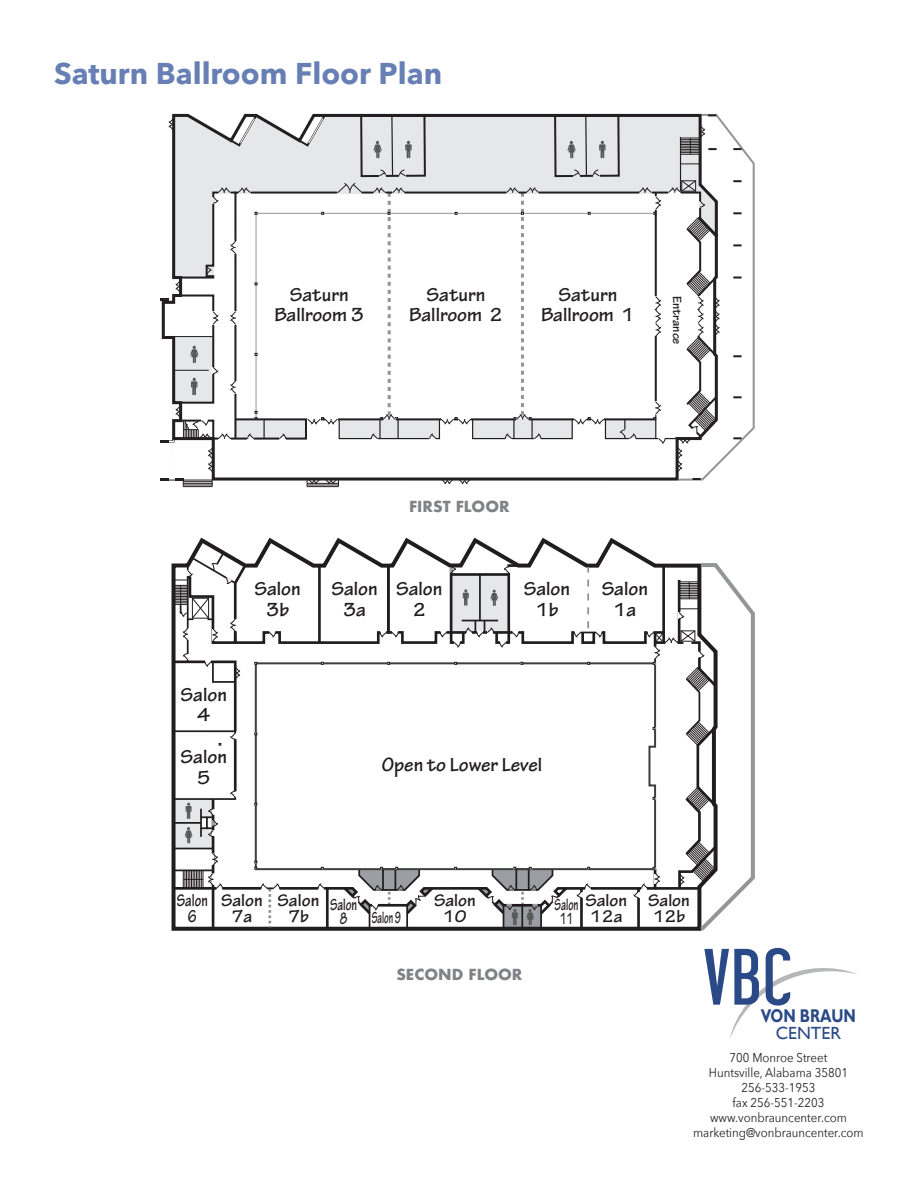
<style>
.page{position:relative;width:918px;height:1188px;background:#fff}
.page>*{position:absolute;margin:0;border:0;box-sizing:border-box;transform-origin:0 0}
.t1{font:71.25px "Libel Suit";color:#2a4987;scale:1.13 1}
.t2{font:700 30px "Avenir Next";color:#677fb5}
.t3{font:700 20.25px/20.2px "Tekton Pro";color:#211d1e;text-align:center}
.t4{font:700 20.25px/20.2px "Tekton Pro";color:#231f20;text-align:center}
.t5{font:700 18.45px "Gill Sans";color:#2a4987;scale:.8 1}
.t6{font:700 18.15px/16.2px "Tekton Pro";color:#211d1e;text-align:center}
.t7{font:700 18.15px/16.2px "Tekton Pro";color:#211d1e;text-align:center;scale:.74 1}
.t8{font:17.7px "Gill Sans";color:#2a4987}
.t9{font:700 17.4px/14px "Tekton Pro";color:#211d1e;scale:.6 1}
.t10{font:700 17.4px "Tekton Pro";color:#211d1e;scale:.54 1}
.t11{font:700 17.4px/14px "Tekton Pro";color:#211d1e;text-align:center;scale:.68 1}
.t12{font:700 14.85px "Futura";color:#808285}
.t13{font:700 13.05px "Tekton Pro";color:#231f20}
.t14{font:12.75px/15px "Avenir Next";color:#231f20;text-align:center;scale:.9 1}
</style>
<div class="page">
<svg style="left:730px;top:968px;width:127px;height:70px"></svg>
<svg style="left:719px;top:117px;width:36px;height:347px"></svg>
<svg style="left:472px;top:113px;width:247px;height:368px"></svg>
<svg style="left:160px;top:113px;width:312px;height:374px"></svg>
<hr style="left:174px;top:370px;width:35px;height:1px;background:#231f20">
<hr style="left:174px;top:336px;width:39px;height:1px;background:#231f20">
<svg style="left:171px;top:537px;width:584px;height:394px"></svg>
<h2 class="t2" style="left:54px;top:48px;width:390px">Saturn Ballroom Floor Plan</h2>
<h3 class="t4" style="left:274px;top:285px;width:91px">Saturn<br>Ballroom 3</h3>
<p class="t13" style="left:685px;top:296px;width:50px;rotate:90deg">Entrance</p>
<h3 class="t4" style="left:409px;top:285px;width:95px">Saturn<br>Ballroom 2</h3>
<h3 class="t4" style="left:541px;top:285px;width:95px">Saturn<br>Ballroom 1</h3>
<h3 class="t3" style="left:181px;top:685px;width:48px">Salon<br>4</h3>
<h3 class="t3" style="left:181px;top:747px;width:48px">Salon<br>5</h3>
<h3 class="t3" style="left:254px;top:579px;width:48px">Salon<br>3b</h3>
<p class="t12" style="left:409px;top:496px;width:102px">FIRST FLOOR</p>
<h3 class="t3" style="left:331px;top:579px;width:48px">Salon<br>3a</h3>
<h3 class="t3" style="left:396px;top:579px;width:48px">Salon<br>2</h3>
<h3 class="t3" style="left:524px;top:579px;width:48px">Salon<br>1b</h3>
<h3 class="t3" style="left:382px;top:754px;width:162px">Open to Lower Level</h3>
<h3 class="t3" style="left:602px;top:579px;width:48px">Salon<br>1a</h3>
<h3 class="t7" style="left:177px;top:892px;width:43px">Salon<br>6</h3>
<h3 class="t6" style="left:221px;top:892px;width:43px">Salon<br>7a</h3>
<h3 class="t6" style="left:278px;top:892px;width:43px">Salon<br>7b</h3>
<h3 class="t6" style="left:648px;top:892px;width:43px;text-align:left">Salon<br>12b</h3>
<h3 class="t6" style="left:434px;top:892px;width:43px">Salon<br>10</h3>
<h3 class="t6" style="left:585px;top:892px;width:43px;text-align:left">Salon<br>12a</h3>
<h3 class="t11" style="left:330px;top:898px;width:41px">Salon<br>8</h3>
<h3 class="t9" style="left:555px;top:898px;width:41px">Salon<br>11</h3>
<h3 class="t10" style="left:372px;top:907px;width:56px">Salon 9</h3>
<p class="t12" style="left:396px;top:964px;width:128px">SECOND FLOOR</p>
<h1 class="t1" style="left:704px;top:934px;width:80px">VBC</h1>
<h3 class="t5" style="left:761px;top:1005px;width:121px">VON BRAUN</h3>
<h3 class="t8" style="left:776px;top:1023px;width:67px">CENTER</h3>
<p class="t14" style="left:693px;top:1050px;width:191px">700 Monroe Street<br>Huntsville, Alabama 35801<br>256-533-1953<br>fax 256-551-2203 www.vonbrauncenter.com marketing@vonbrauncenter.com</p>
</div>
